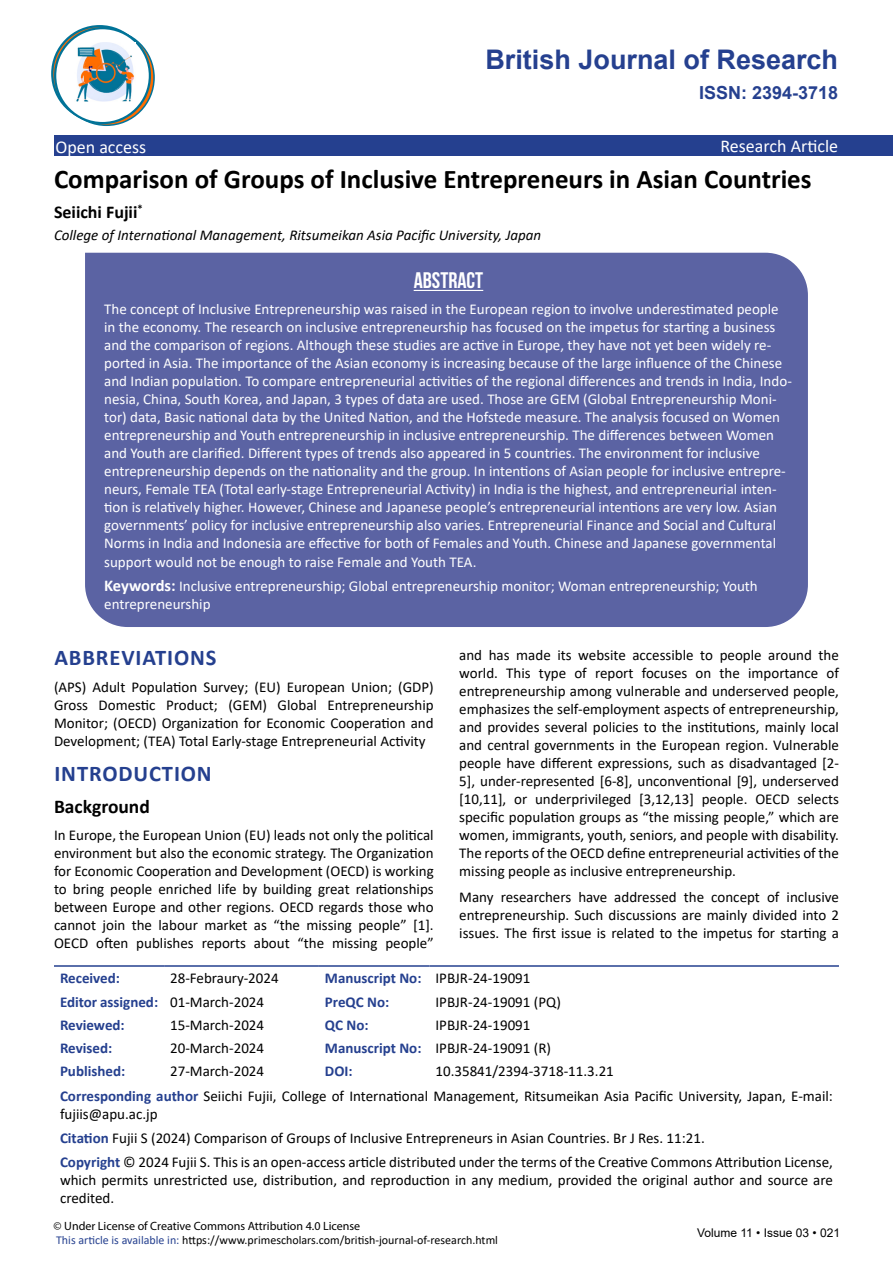
<style>
.page{position:relative;width:893px;height:1263px;background:#fff}
.page>*{position:absolute;margin:0;border:0;box-sizing:border-box;transform-origin:0 0}
.t1{font:700 27px "Calibri";color:#000}
.t2{font:700 27px "Arial";color:#25408f}
.t3{font:700 22.5px "Calibri";letter-spacing:.04em;color:#25408f}
.t4{font:700 22.5px "Bebas Neue";color:#fff}
.t5{font:700 19.5px "Calibri";color:#000}
.t6{font:18px "Calibri";color:#fff}
.t7{font:700 18px "Arial";color:#25408f}
.t8{font:700 18px "Calibri";color:#000}
.t9{font:15px/18px "Calibri";color:#000;text-align:justify}
.t10{font:15px/18px "Calibri";color:#fff}
.t11{font:700 15px "Calibri";color:#25408f}
.t12{font:italic 15px "Calibri";color:#000}
.t13{font:12px "Calibri";color:#000}
.t14{font:12px "Myriad Pro";color:#000}
.t15{font:12px "Arial";color:#000}
.s1{font-weight:700;font-size:16.5px}
.s2{font-weight:700;color:#25408f}
.s3{font-weight:400;color:#000}
.s4{color:#25408f}
</style>
<div class="page">
<div style="left:54px;top:135px;width:839px;height:21px;background:#25408f"></div>
<hr style="left:54px;top:965px;width:110px;height:2px;background:#25408f">
<hr style="left:164px;top:965px;width:155px;height:2px;background:#25408f">
<hr style="left:319px;top:965px;width:110px;height:2px;background:#25408f">
<hr style="left:429px;top:965px;width:410px;height:2px;background:#25408f">
<svg style="left:52px;top:26px;width:95px;height:95px"></svg>
<svg style="left:59px;top:30px;width:95px;height:95px"></svg>
<div style="left:55px;top:28px;width:95px;height:95px;background:#fff;border-radius:50%"></div>
<div style="left:54px;top:27px;width:97px;height:97px;border:2px solid #007398;border-radius:50%"></div>
<img style="left:76px;top:42px;width:59px;height:60px">
<div style="left:85px;top:253px;width:723px;height:374px;background:#5b63a3"></div>
<hr style="left:414px;top:290px;width:69px;height:1px;background:#fff">
<h1 class="t2" style="left:485px;top:41px;width:354px">British Journal of Research</h1>
<p class="t7" style="left:699px;top:80px;width:141px">ISSN: 2394-3718</p>
<p class="t6" style="left:55px;top:134px;width:92px">Open access</p>
<p class="t6" style="left:720px;top:134px;width:119px">Research Article</p>
<h1 class="t1" style="left:54px;top:160px;width:759px">Comparison of Groups of Inclusive Entrepreneurs in Asian Countries</h1>
<p class="t8" style="left:54px;top:199px;width:90px">Seiichi Fujii<sup>*</sup></p>
<p class="t12" style="left:54px;top:225px;width:489px">College of International Management, Ritsumeikan Asia Pacific University, Japan</p>
<h2 class="t4" style="left:414px;top:268px;width:71px">ABSTRACT</h2>
<p class="t10" style="left:104px;top:300px;width:689px">The concept of Inclusive Entrepreneurship was raised in the European region to involve underestimated people in the economy. The research on inclusive entrepreneurship has focused on the impetus for starting a business and the comparison of regions. Although these studies are active in Europe, they have not yet been widely re&shy;ported in Asia. The importance of the Asian economy is increasing because of the large influence of the Chinese and Indian population. To compare entrepreneurial activities of the regional differences and trends in India, Indo&shy;nesia, China, South Korea, and Japan, 3 types of data are used. Those are GEM (Global Entrepreneurship Moni&shy;tor) data, Basic national data by the United Nation, and the Hofstede measure. The analysis focused on Women entrepreneurship and Youth entrepreneurship in inclusive entrepreneurship. The differences between Women and Youth are clarified. Different types of trends also appeared in 5 countries. The environment for inclusive entrepreneurship depends on the nationality and the group. In intentions of Asian people for inclusive entrepre&shy;neurs, Female TEA (Total early-stage Entrepreneurial Activity) in India is the highest, and entrepreneurial inten&shy;tion is relatively higher. However, Chinese and Japanese people’s entrepreneurial intentions are very low. Asian governments’ policy for inclusive entrepreneurship also varies. Entrepreneurial Finance and Social and Cultural Norms in India and Indonesia are effective for both of Females and Youth. Chinese and Japanese governmental support would not be enough to raise Female and Youth TEA.</p>
<p class="t10" style="left:104px;top:576px;width:655px"><span class="s1">Keywords:</span> Inclusive entrepreneurship; Global entrepreneurship monitor; Woman entrepreneurship; Youth entrepreneurship</p>
<h2 class="t3" style="left:54px;top:642px;width:164px">ABBREVIATIONS</h2>
<p class="t9" style="left:54px;top:677px;width:381px">(APS) Adult Population Survey; (EU) European Union; (GDP)<br>Gross Domestic Product; (GEM) Global Entrepreneurship Monitor; (OECD) Organization for Economic Cooperation and Development; (TEA) Total Early-stage Entrepreneurial Activity</p>
<h2 class="t3" style="left:54px;top:758px;width:159px">INTRODUCTION</h2>
<h3 class="t5" style="left:54px;top:793px;width:97px">Background</h3>
<p class="t9" style="left:54px;top:825px;width:381px">In Europe, the European Union (EU) leads not only the political environment but also the economic strategy. The Organization for Economic Cooperation and Development (OECD) is working to bring people enriched life by building great relationships between Europe and other regions. OECD regards those who cannot join the labour market as “the missing people” [1].<br>OECD often publishes reports about “the missing people”</p>
<p class="t9" style="left:459px;top:645px;width:381px">and has made its website accessible to people around the world. This type of report focuses on the importance of entrepreneurship among vulnerable and underserved people, emphasizes the self-employment aspects of entrepreneurship, and provides several policies to the institutions, mainly local and central governments in the European region. Vulnerable people have different expressions, such as disadvantaged [2- 5], under-represented [6-8], unconventional [9], underserved [10,11], or underprivileged [3,12,13] people. OECD selects specific population groups as “the missing people,” which are women, immigrants, youth, seniors, and people with disability.<br>The reports of the OECD define entrepreneurial activities of the missing people as inclusive entrepreneurship.</p>
<p class="t9" style="left:459px;top:888px;width:381px">Many researchers have addressed the concept of inclusive entrepreneurship. Such discussions are mainly divided into 2 issues. The first issue is related to the impetus for starting a</p>
<p class="t11" style="left:60px;top:968px;width:61px">Received:</p>
<p class="t9" style="left:170px;top:969px;width:110px">28-Febraury-2024</p>
<p class="t9" style="left:325px;top:969px;width:207px"><span class="s2">Manuscript No:</span> IPBJR-24-19091</p>
<p class="t11" style="left:60px;top:991px;width:206px">Editor assigned: <span class="s3">01-March-2024</span></p>
<p class="t11" style="left:325px;top:991px;width:66px">PreQC No:</p>
<p class="t9" style="left:435px;top:992px;width:127px">IPBJR-24-19091 (PQ)</p>
<p class="t11" style="left:60px;top:1014px;width:66px">Reviewed:</p>
<p class="t9" style="left:170px;top:1015px;width:96px">15-March-2024</p>
<p class="t11" style="left:325px;top:1014px;width:45px">QC No:</p>
<p class="t9" style="left:435px;top:1015px;width:97px">IPBJR-24-19091</p>
<p class="t11" style="left:60px;top:1037px;width:54px">Revised:</p>
<p class="t9" style="left:170px;top:1039px;width:96px">20-March-2024</p>
<p class="t9" style="left:325px;top:1039px;width:228px"><span class="s2">Manuscript No:</span> IPBJR-24-19091 (R)</p>
<p class="t11" style="left:60px;top:1061px;width:67px">Published:</p>
<p class="t9" style="left:170px;top:1062px;width:96px">27-March-2024</p>
<p class="t11" style="left:325px;top:1061px;width:29px">DOI:</p>
<p class="t9" style="left:435px;top:1062px;width:180px">10.35841/2394-3718-11.3.21</p>
<p class="t9" style="left:60px;top:1087px;width:774px"><span class="s2">Corresponding author</span> Seiichi Fujii, College of International Management, Ritsumeikan Asia Pacific University, Japan, E-mail: fujiis@apu.ac.jp</p>
<p class="t9" style="left:60px;top:1125px;width:774px;line-height:24.3px"><span class="s2">Citation</span> Fujii S (2024) Comparison of Groups of Inclusive Entrepreneurs in Asian Countries. Br J Res. 11:21.<br><span class="s2">Copyright</span> © 2024 Fujii S. This is an open-access article distributed under the terms of the Creative Commons Attribution License,</p>
<p class="t9" style="left:60px;top:1170px;width:774px">which permits unrestricted use, distribution, and reproduction in any medium, provided the original author and source are credited.</p>
<p class="t14" style="left:54px;top:1218px;width:308px">© Under License of Creative Commons Attribution 4.0 License</p>
<p class="t13" style="left:56px;top:1232px;width:443px"><span class="s4">This article is available in:</span> https://www.primescholars.com/british-journal-of-research.html</p>
<p class="t15" style="left:697px;top:1224px;width:144px">Volume 11 • Issue 03 • 021</p>
</div>
